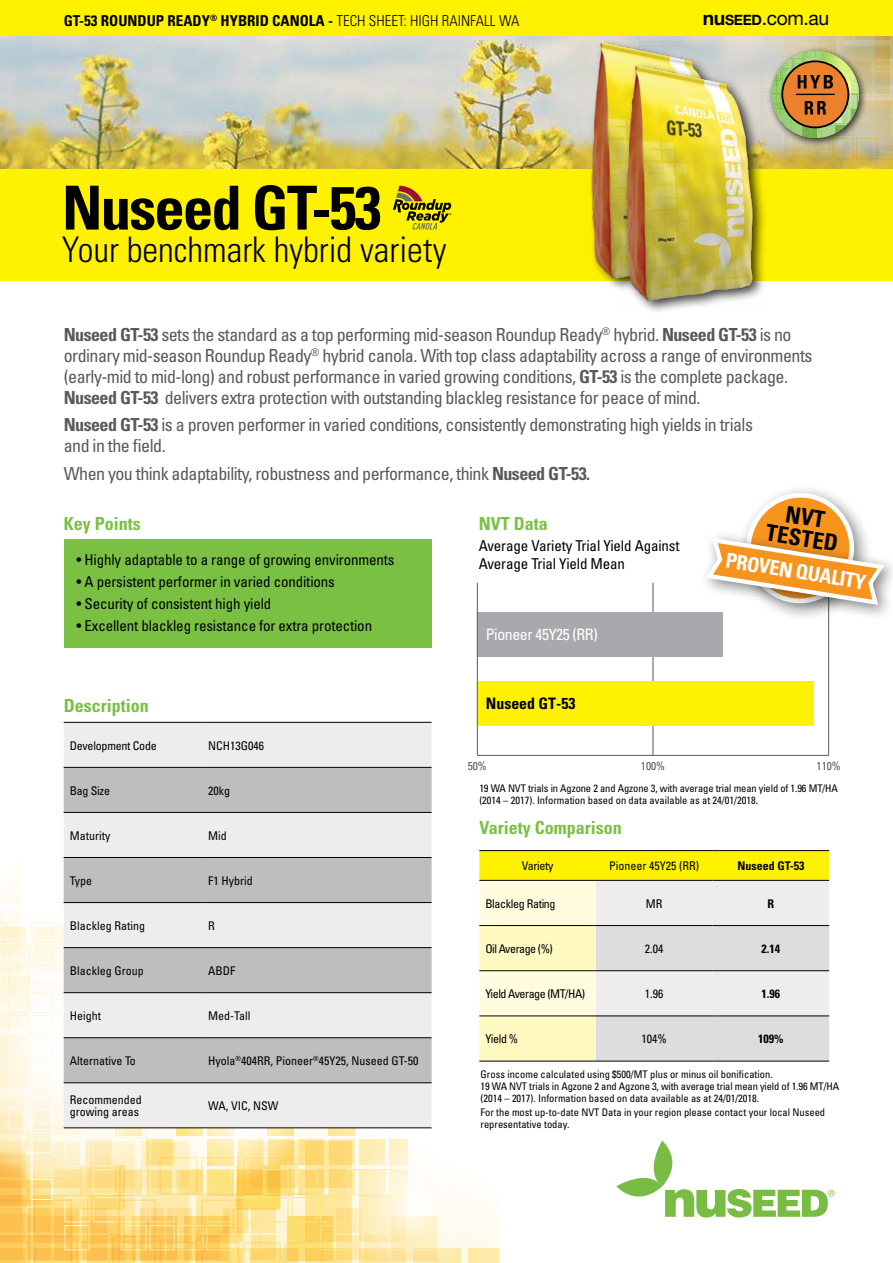
<style>
.page{position:relative;width:893px;height:1263px;background:#fff}
.page>*{position:absolute;margin:0;border:0;box-sizing:border-box;transform-origin:0 0}
.t1{font:700 condensed 60.75px "Univers";letter-spacing:-.03em;color:#000}
.t2{font:300 condensed 35.25px "Univers";color:#000}
.t3{font:700 condensed 22.8px/21.5px "Univers";color:#000;text-align:center}
.t4{font:700 condensed 20.4px "Univers";color:#fff}
.t5{font:19.5px "Helvetica Neue";color:#000}
.t6{font:condensed 18px/21px "Univers";letter-spacing:-.03em;color:#58595b}
.t7{font:700 condensed 18px "Univers";color:#7ac143}
.t8{font:condensed 15.75px "Univers";letter-spacing:-.025em;color:#fff}
.t9{font:700 condensed 15.75px "Univers";color:#000}
.t10{font:condensed 15px/18px "Univers";letter-spacing:-.01em;color:#000}
.t11{font:700 condensed 15px "Univers";color:#000}
.t12{font:condensed 12px/12px "Univers";color:#000}
.t13{font:condensed 12px "Univers";letter-spacing:-.04em;color:#000}
.t14{font:700 condensed 12px "Univers";color:#000}
.t15{font:condensed 12px "Univers";letter-spacing:-.03em;color:#000}
.t16{font:condensed 12px "Univers";letter-spacing:-.02em;color:#000}
.t17{font:condensed 11.4px "Univers";color:#58595b}
.t18{font:condensed 10.5px/12px "Univers";color:#000}
.s1{font-weight:300}
.s2{font-weight:700}
.s3{font-weight:700;font-size:14.25px}
</style>
<div class="page">
<div style="left:64px;top:539px;width:368px;height:108px;background:#7ac143"></div>
<div style="left:64px;top:723px;width:368px;height:44px;background:#ededee"></div>
<svg style="left:64px;top:768px;width:368px;height:57px;background:#c6c7c9"></svg>
<hr style="left:64px;top:722px;width:138px;height:1px;background:#000">
<hr style="left:202px;top:722px;width:230px;height:1px;background:#000">
<hr style="left:64px;top:767px;width:138px;height:1px;background:#000">
<hr style="left:202px;top:767px;width:230px;height:1px;background:#000">
<hr style="left:64px;top:812px;width:138px;height:1px;background:#000">
<hr style="left:202px;top:812px;width:230px;height:1px;background:#000">
<img style="left:0;top:35px;width:568px;height:135px">
<div style="left:0;top:170px;width:893px;height:111px;background:#fff200"></div>
<div style="left:0;top:0;width:893px;height:35px;background:#fff200"></div>
<svg style="left:0;top:825px;width:835px;height:438px"></svg>
<hr style="left:479px;top:850px;width:117px;height:1px;background:#000">
<hr style="left:596px;top:850px;width:117px;height:1px;background:#000">
<hr style="left:713px;top:850px;width:116px;height:1px;background:#000">
<hr style="left:479px;top:880px;width:117px;height:1px;background:#000">
<hr style="left:596px;top:880px;width:117px;height:1px;background:#000">
<hr style="left:713px;top:880px;width:116px;height:1px;background:#000">
<hr style="left:479px;top:925px;width:117px;height:1px;background:#000">
<hr style="left:596px;top:925px;width:117px;height:1px;background:#000">
<hr style="left:713px;top:925px;width:116px;height:1px;background:#000">
<hr style="left:479px;top:970px;width:117px;height:1px;background:#000">
<hr style="left:596px;top:970px;width:117px;height:1px;background:#000">
<hr style="left:713px;top:970px;width:116px;height:1px;background:#000">
<hr style="left:479px;top:1016px;width:117px;height:1px;background:#000">
<hr style="left:596px;top:1016px;width:117px;height:1px;background:#000">
<hr style="left:713px;top:1016px;width:116px;height:1px;background:#000">
<hr style="left:479px;top:1061px;width:117px;height:1px;background:#000">
<hr style="left:596px;top:1061px;width:117px;height:1px;background:#000">
<hr style="left:713px;top:1061px;width:116px;height:1px;background:#000">
<hr style="left:477px;top:755px;width:352px;height:1px;background:#58595b">
<hr style="left:653px;top:583px;width:1px;height:173px;background:#58595b">
<hr style="left:828px;top:583px;width:1px;height:173px;background:#58595b">
<div style="left:477px;top:681px;width:336px;height:45px;background:#fff200"></div>
<div style="left:477px;top:612px;width:246px;height:45px;background:#a7a9ac"></div>
<hr style="left:477px;top:583px;width:1px;height:172px;background:#58595b">
<svg style="left:393px;top:186px;width:58px;height:44px"></svg>
<div style="left:699px;top:530px;width:194px;height:92px;background:#000;opacity:.5"></div>
<svg style="left:702px;top:489px;width:186px;height:118px"></svg>
<div style="left:622px;top:62px;width:146px;height:252px;background:#000;opacity:.75"></div>
<img style="left:619px;top:281px;width:147px;height:26px">
<img style="left:568px;top:35px;width:325px;height:246px">
<p class="t11" style="left:64px;top:11px;width:457px">GT-53 ROUNDUP READY<sup>®</sup> HYBRID CANOLA - <span class="s1">TECH SHEET: HIGH RAINFALL WA</span></p>
<p class="t5" style="left:703px;top:7px;width:128px"><span class="s2">nu</span><span class="s3">SEED</span>.com.au</p>
<h1 class="t1" style="left:62px;top:171px;width:321px">Nuseed GT-53</h1>
<h2 class="t2" style="left:62px;top:228px;width:386px">Your benchmark hybrid variety</h2>
<p class="t6" style="left:64px;top:324px;width:750px"><span class="s2">Nuseed GT-53</span> sets the standard as a top performing mid-season Roundup Ready<sup>®</sup> hybrid. <span class="s2">Nuseed GT-53</span> is no ordinary mid-season Roundup Ready<sup>®</sup> hybrid canola. With top class adaptability across a range of environments (early-mid to mid-long) and robust performance in varied growing conditions, <span class="s2">GT-53</span> is the complete package.<br><span class="s2">Nuseed GT-53</span> delivers extra protection with outstanding blackleg resistance for peace of mind.</p>
<p class="t6" style="left:64px;top:414px;width:691px"><span class="s2">Nuseed GT-53</span> is a proven performer in varied conditions, consistently demonstrating high yields in trials and in the field.</p>
<p class="t6" style="left:64px;top:462px;width:528px">When you think adaptability, robustness and performance, think <span class="s2">Nuseed GT-53.</span></p>
<p class="t7" style="left:64px;top:512px;width:79px">Key Points</p>
<p class="t10" style="left:77px;top:550px;width:319px">• Highly adaptable to a range of growing environments</p>
<p class="t10" style="left:77px;top:572px;width:260px">• A persistent performer in varied conditions</p>
<p class="t10" style="left:77px;top:594px;width:196px">• Security of consistent high yield</p>
<p class="t10" style="left:77px;top:617px;width:297px">• Excellent blackleg resistance for extra protection</p>
<p class="t7" style="left:64px;top:695px;width:86px">Description</p>
<p class="t16" style="left:70px;top:738px;width:89px">Development Code</p>
<p class="t12" style="left:208px;top:739px;width:57px">NCH13G046</p>
<p class="t12" style="left:70px;top:784px;width:42px">Bag Size</p>
<p class="t12" style="left:208px;top:784px;width:23px">20kg</p>
<p class="t12" style="left:70px;top:829px;width:42px">Maturity</p>
<p class="t12" style="left:208px;top:829px;width:20px">Mid</p>
<p class="t12" style="left:70px;top:874px;width:24px">Type</p>
<p class="t12" style="left:208px;top:874px;width:46px">F1 Hybrid</p>
<p class="t12" style="left:70px;top:919px;width:77px">Blackleg Rating</p>
<p class="t12" style="left:208px;top:919px;width:8px">R</p>
<p class="t12" style="left:70px;top:964px;width:75px">Blackleg Group</p>
<p class="t12" style="left:208px;top:964px;width:29px">ABDF</p>
<p class="t12" style="left:70px;top:1009px;width:33px">Height</p>
<p class="t12" style="left:208px;top:1009px;width:44px">Med-Tall</p>
<p class="t12" style="left:70px;top:1055px;width:68px">Alternative To</p>
<p class="t12" style="left:208px;top:1054px;width:212px">Hyola<sup>®</sup>404RR, Pioneer<sup>®</sup>45Y25, Nuseed GT-50</p>
<p class="t12" style="left:70px;top:1094px;width:73px">Recommended growing areas</p>
<p class="t12" style="left:208px;top:1100px;width:72px">WA, VIC, NSW</p>
<p class="t7" style="left:479px;top:512px;width:71px">NVT Data</p>
<p class="t10" style="left:479px;top:536px;width:202px">Average Variety Trial Yield Against<br>Average Trial Yield Mean</p>
<p class="t8" style="left:486px;top:624px;width:113px">Pioneer 45Y25 (RR)</p>
<p class="t9" style="left:486px;top:694px;width:91px">Nuseed GT-53</p>
<p class="t3" style="left:771px;top:500px;width:74px;rotate:9deg">NVT<br>TESTED</p>
<p class="t4" style="left:728px;top:548px;width:143px;rotate:9deg">PROVEN QUALITY</p>
<p class="t17" style="left:468px;top:759px;width:21px">50%</p>
<p class="t17" style="left:641px;top:759px;width:26px">100%</p>
<p class="t17" style="left:817px;top:759px;width:26px">110%</p>
<p class="t18" style="left:479px;top:782px;width:360px">19 WA NVT trials in Agzone 2 and Agzone 3, with average trial mean yield of 1.96 MT/HA (2014 – 2017). Information based on data available as at 24/01/2018.</p>
<p class="t7" style="left:479px;top:817px;width:144px">Variety Comparison</p>
<p class="t15" style="left:522px;top:858px;width:33px">Variety</p>
<p class="t12" style="left:609px;top:860px;width:91px">Pioneer 45Y25 (RR)</p>
<p class="t14" style="left:737px;top:859px;width:69px">Nuseed GT-53</p>
<p class="t15" style="left:485px;top:896px;width:72px">Blackleg Rating</p>
<p class="t12" style="left:646px;top:897px;width:18px">MR</p>
<p class="t14" style="left:767px;top:896px;width:8px">R</p>
<p class="t13" style="left:485px;top:941px;width:69px">Oil Average (%)</p>
<p class="t12" style="left:645px;top:942px;width:20px">2.04</p>
<p class="t14" style="left:762px;top:941px;width:20px">2.14</p>
<p class="t13" style="left:485px;top:986px;width:101px">Yield Average (MT/HA)</p>
<p class="t12" style="left:645px;top:988px;width:20px">1.96</p>
<p class="t14" style="left:762px;top:986px;width:20px">1.96</p>
<p class="t12" style="left:485px;top:1033px;width:34px">Yield %</p>
<p class="t12" style="left:642px;top:1033px;width:27px">104%</p>
<p class="t14" style="left:758px;top:1031px;width:27px">109%</p>
<p class="t18" style="left:480px;top:1068px;width:360px">Gross income calculated using $500/MT plus or minus oil bonification.<br>19 WA NVT trials in Agzone 2 and Agzone 3, with average trial mean yield of 1.96 MT/HA (2014 – 2017). Information based on data available as at 24/01/2018.</p>
<p class="t18" style="left:480px;top:1106px;width:346px">For the most up-to-date NVT Data in your region please contact your local Nuseed representative today.</p>
</div>
